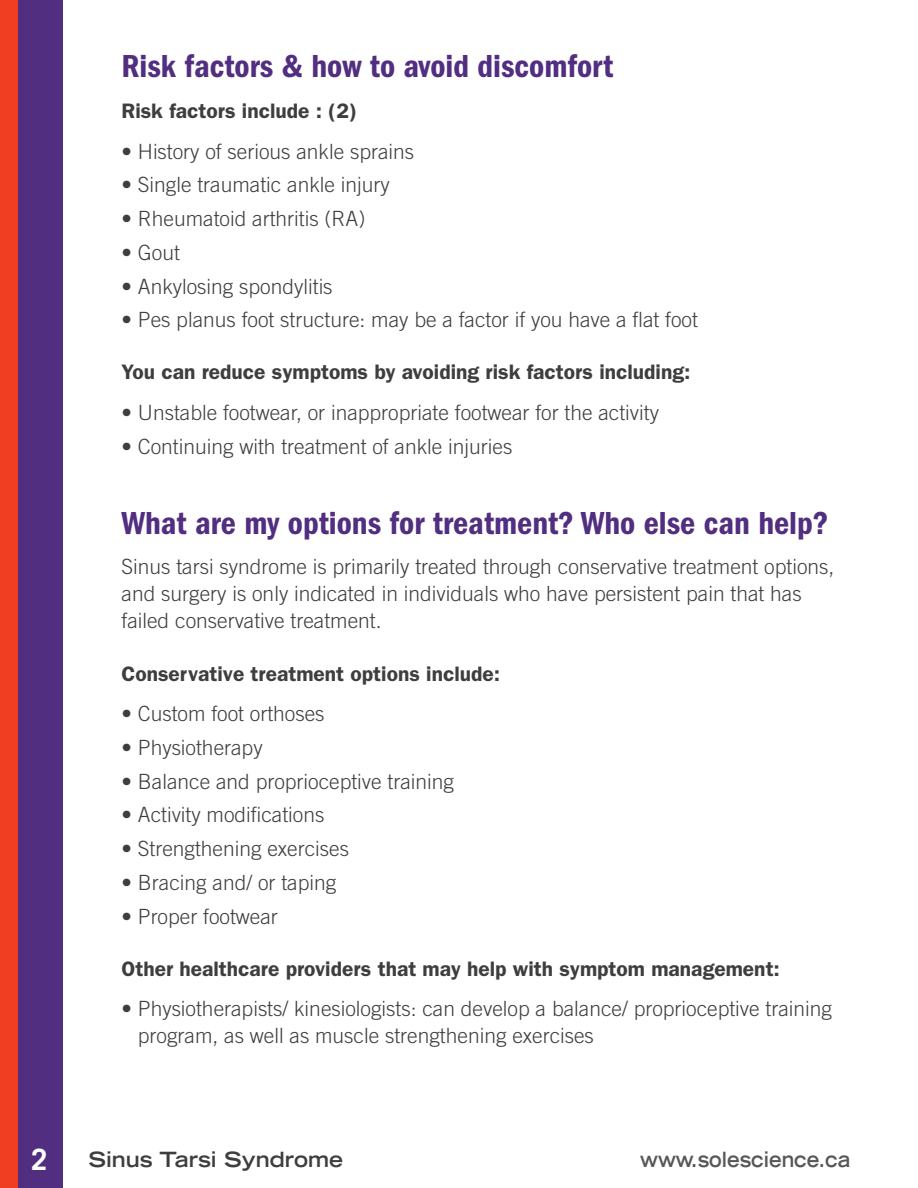
<style>
.page{position:relative;width:918px;height:1188px;background:#fff}
.page>*{position:absolute;margin:0;border:0;box-sizing:border-box;transform-origin:0 0}
.t1{font:33px "ITC Franklin Gothic Std Dm Cd";color:#522e81}
.Text{font:700 29.4px "Trade Gothic LT Std";color:#fff}
.Text-2{font:300 21px/27px "Trade Gothic LT Std";color:#3e3e3f}
.Bullets{font:300 21px "Trade Gothic LT Std";color:#3e3e3f}
.t2{font:600 21px "ITC Franklin Gothic Std";color:#3e3e3f}
.t3{font:700 expanded 21px "Trade Gothic LT Std";color:#3e3e3f}
.t4{font:700 expanded 21px "Trade Gothic LT Std";color:#57585a;scale:.9 1}
</style>
<div class="page">
<div style="left:0;top:0;width:63px;height:1188px;background:#522e81"></div>
<div style="left:0;top:0;width:18px;height:1188px;background:#ef3e22"></div>
<p class="Text" style="left:31px;top:1142px;width:18px">2</p>
<h1 class="t1" style="left:122px;top:47px;width:493px">Risk factors &amp; how to avoid discomfort</h1>
<h2 class="t2" style="left:122px;top:98px;width:237px">Risk factors include : (2)</h2>
<p class="Text-2" style="left:122px;top:137px;width:294px">• History of serious ankle sprains</p>
<p class="Bullets" style="left:122px;top:172px;width:270px">• Single traumatic ankle injury</p>
<p class="Bullets" style="left:122px;top:206px;width:245px">• Rheumatoid arthritis (RA)</p>
<p class="Bullets" style="left:122px;top:240px;width:60px">• Gout</p>
<p class="Bullets" style="left:122px;top:274px;width:213px">• Ankylosing spondylitis</p>
<p class="Bullets" style="left:122px;top:307px;width:578px">• Pes planus foot structure: may be a factor if you have a flat foot</p>
<h2 class="t2" style="left:122px;top:360px;width:570px">You can reduce symptoms by avoiding risk factors including:</h2>
<p class="Text-2" style="left:122px;top:399px;width:539px">• Unstable footwear, or inappropriate footwear for the activity</p>
<p class="Bullets" style="left:122px;top:434px;width:392px">• Continuing with treatment of ankle injuries</p>
<h1 class="t1" style="left:122px;top:504px;width:709px">What are my options for treatment? Who else can help?</h1>
<p class="Text-2" style="left:122px;top:553px;width:714px">Sinus tarsi syndrome is primarily treated through conservative treatment options, and surgery is only indicated in individuals who have persistent pain that has failed conservative treatment.</p>
<h2 class="t2" style="left:122px;top:661px;width:380px">Conservative treatment options include:</h2>
<p class="Text-2" style="left:122px;top:700px;width:205px">• Custom foot orthoses</p>
<p class="Bullets" style="left:122px;top:735px;width:143px">• Physiotherapy</p>
<p class="Bullets" style="left:122px;top:769px;width:334px">• Balance and proprioceptive training</p>
<p class="Bullets" style="left:122px;top:802px;width:204px">• Activity modifications</p>
<p class="Bullets" style="left:122px;top:836px;width:229px">• Strengthening exercises</p>
<p class="Bullets" style="left:122px;top:870px;width:216px">• Bracing and/ or taping</p>
<p class="Bullets" style="left:122px;top:904px;width:158px">• Proper footwear</p>
<h2 class="t2" style="left:122px;top:956px;width:660px">Other healthcare providers that may help with symptom management:</h2>
<p class="Text-2" style="left:138px;top:995px;width:696px;text-indent:-16px">• Physiotherapists/ kinesiologists: can develop a balance/ proprioceptive training program, as well as muscle strengthening exercises</p>
<p class="t3" style="left:89px;top:1146px;width:256px">Sinus Tarsi Syndrome</p>
<p class="t4" style="left:640px;top:1146px;width:235px">www.solescience.ca</p>
</div>
